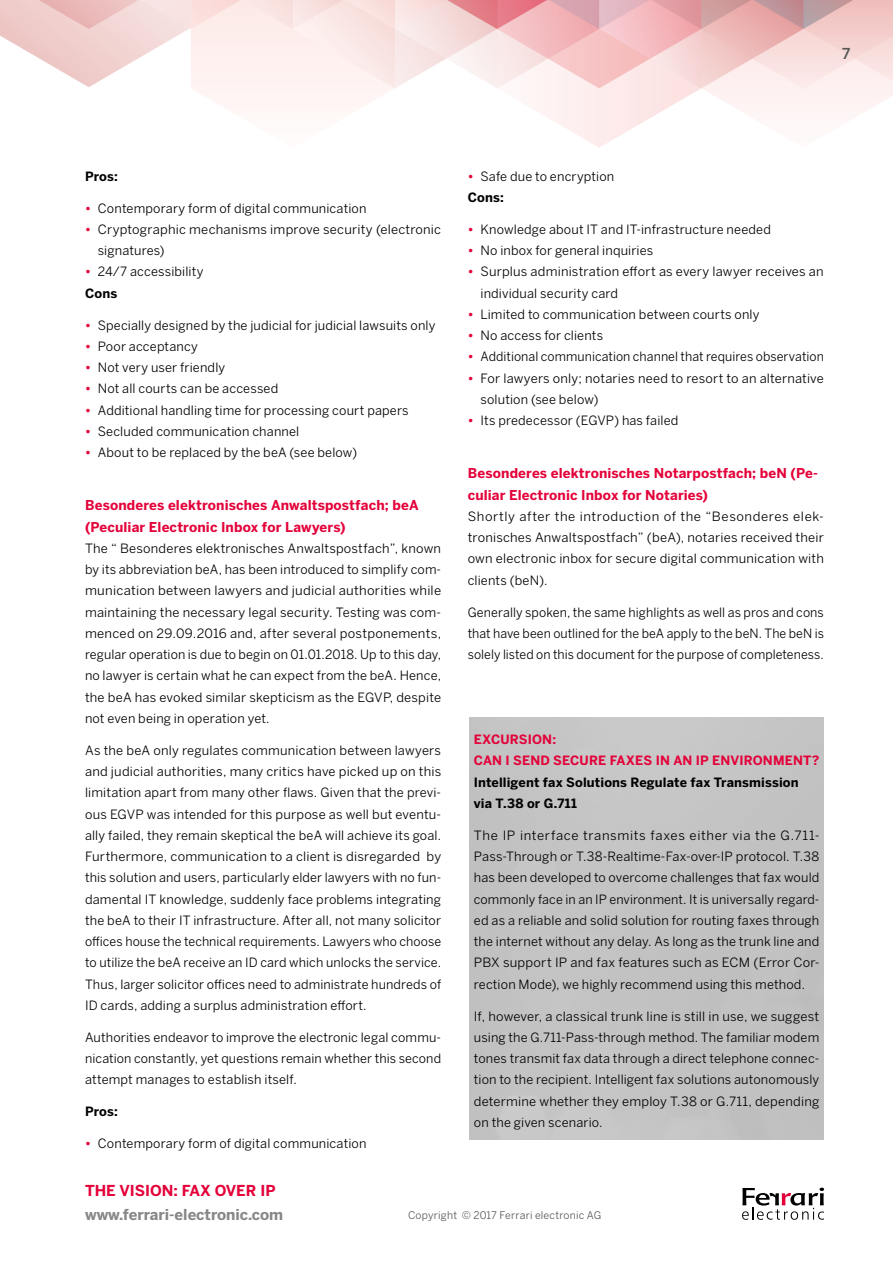
<style>
.page{position:relative;width:893px;height:1263px;background:#fff}
.page>*{position:absolute;margin:0;border:0;box-sizing:border-box;transform-origin:0 0}
.t1{font:700 15px "Benton Sans";color:#878786}
.t2{font:700 15px "Benton Sans";color:#e40039}
.t3{font:500 15px "Benton Sans";color:#565656}
.t4{font:700 13.5px/21.3px "Benton Sans";letter-spacing:.01em;color:#e40039}
.t5{font:12.75px/21.3px "Benton Sans";letter-spacing:.01em;color:#000;text-align:justify}
.t6{font:700 12.75px/21.3px "Benton Sans";letter-spacing:.01em;color:#000}
.t7{font:700 12.75px/21.3px "Benton Sans";letter-spacing:.01em;color:#e40039}
.t8{font:10.5px "Benton Sans";letter-spacing:.02em;color:#565656}
.s1{font-weight:700;color:#e40039}
.s2{font-weight:700}
</style>
<div class="page">
<img style="left:0;top:0;width:893px;height:147px">
<svg style="left:742px;top:1187px;width:82px;height:33px"></svg>
<p class="t3" style="left:842px;top:45px;width:10px">7</p>
<p class="t6" style="left:85px;top:165px;width:34px">Pros:</p>
<p class="t5" style="left:85px;top:197px;width:283px"><span class="s1">•</span> Contemporary form of digital communication</p>
<p class="t5" style="left:98px;top:218px;width:345px;text-indent:-13px"><span class="s1">•</span> Cryptographic mechanisms improve security (electronic signatures)</p>
<p class="t5" style="left:85px;top:261px;width:120px"><span class="s1">•</span> 24/7 accessibility<br><span class="s2">Cons</span></p>
<p class="t5" style="left:85px;top:314px;width:352px"><span class="s1">•</span> Specially designed by the judicial for judicial lawsuits only</p>
<p class="t5" style="left:85px;top:335px;width:114px"><span class="s1">•</span> Poor acceptancy</p>
<p class="t5" style="left:85px;top:357px;width:142px"><span class="s1">•</span> Not very user friendly</p>
<p class="t5" style="left:85px;top:378px;width:195px"><span class="s1">•</span> Not all courts can be accessed</p>
<p class="t5" style="left:85px;top:399px;width:325px"><span class="s1">•</span> Additional handling time for processing court papers</p>
<p class="t5" style="left:85px;top:420px;width:216px"><span class="s1">•</span> Secluded communication channel</p>
<p class="t5" style="left:85px;top:442px;width:274px"><span class="s1">•</span> About to be replaced by the beA (see below)</p>
<p class="t4" style="left:85px;top:494px;width:335px">Besonderes elektronisches Anwaltspostfach; beA (Peculiar Electronic Inbox for Lawyers)</p>
<p class="t5" style="left:85px;top:537px;width:358px">The “ Besonderes elektronisches Anwaltspostfach”, known by its abbreviation beA, has been introduced to simplify com&shy;munication between lawyers and judicial authorities while maintaining the necessary legal security. Testing was com&shy;menced on 29.09.2016 and, after several postponements, regular operation is due to begin on 01.01.2018. Up to this day, no lawyer is certain what he can expect from the beA. Hence, the beA has evoked similar skepticism as the EGVP, despite not even being in operation yet.</p>
<p class="t5" style="left:85px;top:739px;width:358px">As the beA only regulates communication between lawyers and judicial authorities, many critics have picked up on this limitation apart from many other flaws. Given that the previ&shy;ous EGVP was intended for this purpose as well but eventu&shy;ally failed, they remain skeptical the beA will achieve its goal.<br>Furthermore, communication to a client is disregarded by this solution and users, particularly elder lawyers with no fun&shy;damental IT knowledge, suddenly face problems integrating the beA to their IT infrastructure. After all, not many solicitor offices house the technical requirements. Lawyers who choose to utilize the beA receive an ID card which unlocks the service.<br>Thus, larger solicitor offices need to administrate hundreds of ID cards, adding a surplus administration effort.</p>
<p class="t5" style="left:85px;top:1026px;width:358px">Authorities endeavor to improve the electronic legal commu&shy;nication constantly, yet questions remain whether this second attempt manages to establish itself.</p>
<p class="t6" style="left:85px;top:1101px;width:34px">Pros:</p>
<p class="t5" style="left:85px;top:1133px;width:283px"><span class="s1">•</span> Contemporary form of digital communication</p>
<p class="t5" style="left:468px;top:165px;width:148px"><span class="s1">•</span> Safe due to encryption<br><span class="s2">Cons:</span></p>
<p class="t5" style="left:468px;top:218px;width:305px"><span class="s1">•</span> Knowledge about IT and IT-infrastructure needed</p>
<p class="t5" style="left:468px;top:240px;width:187px"><span class="s1">•</span> No inbox for general inquiries</p>
<p class="t5" style="left:480px;top:261px;width:345px;text-indent:-13px"><span class="s1">•</span> Surplus administration effort as every lawyer receives an individual security card</p>
<p class="t5" style="left:468px;top:303px;width:293px"><span class="s1">•</span> Limited to communication between courts only</p>
<p class="t5" style="left:468px;top:325px;width:137px"><span class="s1">•</span> No access for clients</p>
<p class="t5" style="left:468px;top:346px;width:358px"><span class="s1">•</span> Additional communication channel that requires observation</p>
<p class="t5" style="left:480px;top:367px;width:345px;text-indent:-13px"><span class="s1">•</span> For lawyers only; notaries need to resort to an alternative solution (see below)</p>
<p class="t5" style="left:468px;top:410px;width:212px"><span class="s1">•</span> Its predecessor (EGVP) has failed</p>
<p class="t4" style="left:468px;top:463px;width:352px">Besonderes elektronisches Notarpostfach; beN (Pe&shy;culiar Electronic Inbox for Notaries)</p>
<p class="t5" style="left:468px;top:505px;width:358px">Shortly after the introduction of the “Besonderes elek&shy;tronisches Anwaltspostfach” (beA), notaries received their own electronic inbox for secure digital communication with clients (beN).</p>
<p class="t5" style="left:468px;top:601px;width:358px">Generally spoken, the same highlights as well as pros and cons that have been outlined for the beA apply to the beN. The beN is solely listed on this document for the purpose of completeness.</p>
<p class="t7" style="left:474px;top:729px;width:347px">EXCURSION:<br>CAN I SEND SECURE FAXES IN AN IP ENVIRONMENT?</p>
<p class="t6" style="left:474px;top:771px;width:326px">Intelligent fax Solutions Regulate fax Transmission via T.38 or G.711</p>
<p class="t5" style="left:474px;top:824px;width:347px">The IP interface transmits faxes either via the G.711- Pass-Through or T.38-Realtime-Fax-over-IP protocol. T.38 has been developed to overcome challenges that fax would commonly face in an IP environment. It is universally regard&shy;ed as a reliable and solid solution for routing faxes through the internet without any delay. As long as the trunk line and PBX support IP and fax features such as ECM (Error Cor&shy;rection Mode), we highly recommend using this method.</p>
<p class="t5" style="left:474px;top:1005px;width:347px">If, however, a classical trunk line is still in use, we suggest using the G.711-Pass-through method. The familiar modem tones transmit fax data through a direct telephone connec&shy;tion to the recipient. Intelligent fax solutions autonomously determine whether they employ T.38 or G.711, depending on the given scenario.</p>
<p class="t2" style="left:85px;top:1182px;width:192px">THE VISION: FAX OVER IP</p>
<p class="t1" style="left:85px;top:1206px;width:200px">www.ferrari-electronic.com</p>
<p class="t8" style="left:408px;top:1209px;width:195px">Copyright © 2017 Ferrari electronic AG</p>
</div>
